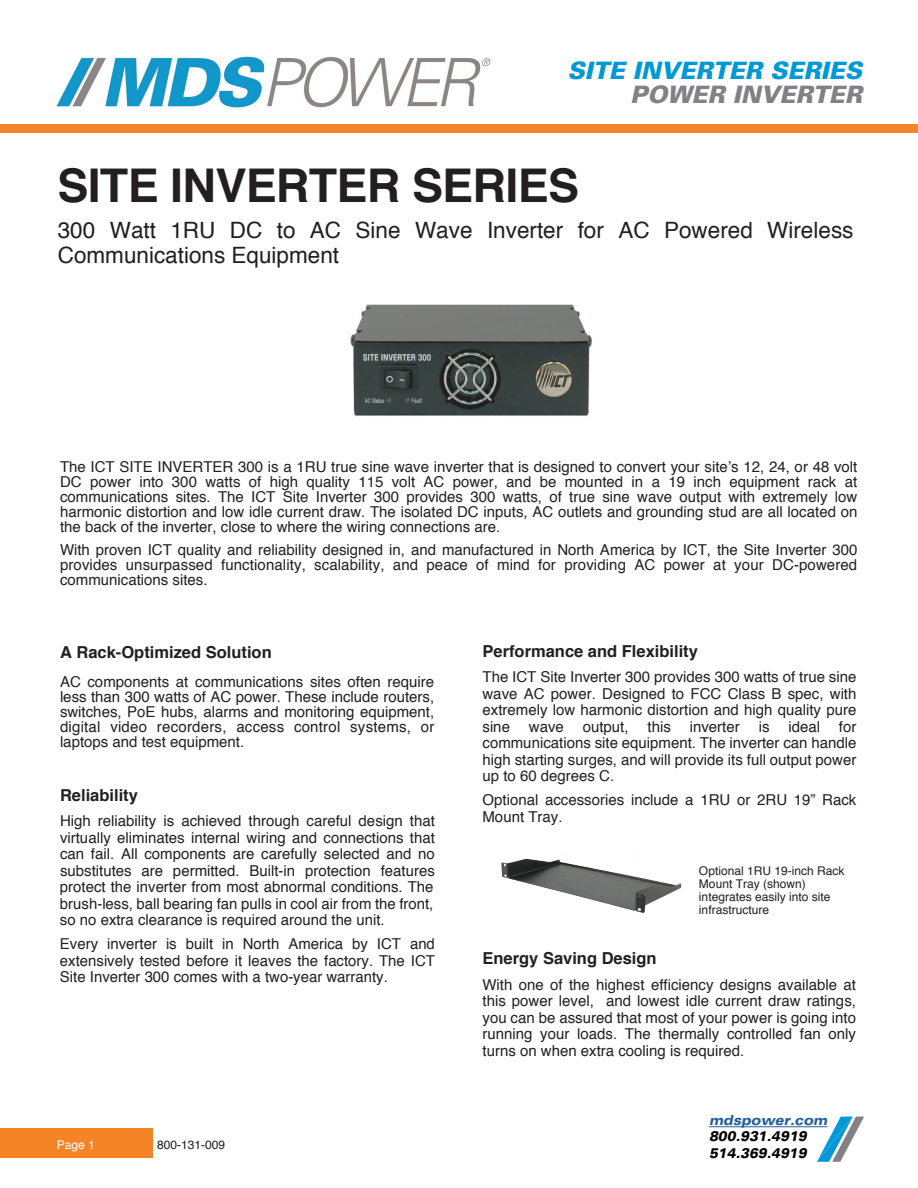
<style>
.page{position:relative;width:918px;height:1188px;background:#fff}
.page>*{position:absolute;margin:0;border:0;box-sizing:border-box;transform-origin:0 0}
.t1{font:700 46.5px "Helvetica";letter-spacing:-.015em;color:#231f20}
.t2{font:italic 900 24px/24px "Univers";color:#0098d6;text-align:right}
.t3{font:22.5px/25.5px "Helvetica";color:#231f20}
.t4{font:700 16.5px "Helvetica";color:#231f20}
.t5{font:15px/16.5px "Helvetica";color:#231f20;text-align:justify}
.t6{font:italic 900 expanded 13.95px/16.5px "Univers";color:#000;scale:.86 1}
.t7{font:italic 900 expanded 13.95px "Univers";color:#215e9e;scale:.86 1}
.t8{font:12px/12.8px "Helvetica";color:#231f20}
.t9{font:12px "Helvetica";color:#fff}
.s1{color:#808285}
.s2{color:#808184}
</style>
<div class="page">
<div style="left:0;top:1128px;width:153px;height:30px;background:#f58427"></div>
<div style="left:0;top:125px;width:918px;height:8px;background:#f58427"></div>
<img style="left:350px;top:304px;width:242px;height:112px">
<img style="left:501px;top:858px;width:181px;height:55px">
<img style="left:56px;top:56px;width:435px;height:52px">
<svg style="left:817px;top:1117px;width:47px;height:45px"></svg>
<hr style="left:709px;top:1126px;width:118px;height:1px;background:#215e9e">
<h2 class="t2" style="left:567px;top:58px;width:296px">SITE INVERTER SERIES<br><span class="s1">POWER</span> <span class="s2">INVERTER</span></h2>
<h1 class="t1" style="left:57px;top:154px;width:523px">SITE INVERTER SERIES</h1>
<h3 class="t3" style="left:58px;top:218px;width:797px">300 Watt 1RU DC to AC Sine Wave Inverter for AC Powered Wireless<br>Communications Equipment</h3>
<p class="t5" style="left:60px;top:460px;width:799px;line-height:15px">The ICT SITE INVERTER 300 is a 1RU true sine wave inverter that is designed to convert your siteʼs 12, 24, or 48 volt DC power into 300 watts of high quality 115 volt AC power, and be mounted in a 19 inch equipment rack at communications sites. The ICT Site Inverter 300 provides 300 watts, of true sine wave output with extremely low harmonic distortion and low idle current draw. The isolated DC inputs, AC outlets and grounding stud are all located on the back of the inverter, close to where the wiring connections are.</p>
<p class="t5" style="left:60px;top:543px;width:799px;line-height:15px">With proven ICT quality and reliability designed in, and manufactured in North America by ICT, the Site Inverter 300 provides unsurpassed functionality, scalability, and peace of mind for providing AC power at your DC-powered communications sites.</p>
<p class="t4" style="left:60px;top:641px;width:213px">A Rack-Optimized Solution</p>
<p class="t5" style="left:60px;top:675px;width:376px;line-height:15px">AC components at communications sites often require less than 300 watts of AC power. These include routers, switches, PoE hubs, alarms and monitoring equipment, digital video recorders, access control systems, or laptops and test equipment.</p>
<p class="t4" style="left:60px;top:784px;width:79px">Reliability</p>
<p class="t5" style="left:60px;top:814px;width:376px">High reliability is achieved through careful design that virtually eliminates internal wiring and connections that can fail. All components are carefully selected and no substitutes are permitted. Built-in protection features protect the inverter from most abnormal conditions. The brush-less, ball bearing fan pulls in cool air from the front, so no extra clearance is required around the unit.</p>
<p class="t5" style="left:60px;top:937px;width:376px">Every inverter is built in North America by ICT and extensively tested before it leaves the factory. The ICT Site Inverter 300 comes with a two-year warranty.</p>
<p class="t9" style="left:57px;top:1136px;width:40px">Page 1</p>
<p class="t8" style="left:157px;top:1139px;width:70px">800-131-009</p>
<p class="t4" style="left:483px;top:640px;width:217px">Performance and Flexibility</p>
<p class="t5" style="left:483px;top:670px;width:376px">The ICT Site Inverter 300 provides 300 watts of true sine wave AC power. Designed to FCC Class B spec, with extremely low harmonic distortion and high quality pure sine</p>
<p class="t5" style="left:483px;top:719px;width:375px;text-indent:356px">for communications site equipment. The inverter can handle high starting surges, and will provide its full output power up to 60 degrees C.</p>
<p class="t5" style="left:483px;top:793px;width:375px">Optional accessories include a 1RU or 2RU 19” Rack<br>Mount Tray.</p>
<p class="t5" style="left:529px;top:719px;width:37px">wave</p>
<p class="t5" style="left:583px;top:719px;width:47px">output,</p>
<p class="t5" style="left:648px;top:719px;width:25px">this</p>
<p class="t5" style="left:690px;top:719px;width:52px">inverter</p>
<p class="t5" style="left:759px;top:719px;width:12px">is</p>
<p class="t5" style="left:788px;top:719px;width:33px">ideal</p>
<p class="t4" style="left:483px;top:947px;width:176px">Energy Saving Design</p>
<p class="t8" style="left:699px;top:866px;width:147px">Optional 1RU 19-inch Rack<br>Mount Tray (shown) integrates easily into site infrastructure</p>
<p class="t5" style="left:483px;top:977px;width:375px">With one of the highest efficiency designs available at this power level, and lowest idle current draw ratings, you can be assured that most of your power is going into running your loads. The thermally controlled fan only turns on when extra cooling is required.</p>
<p class="t7" style="left:709px;top:1115px;width:139px">mdspower.com</p>
<p class="t6" style="left:709px;top:1129px;width:115px">800.931.4919<br>514.369.4919</p>
</div>
